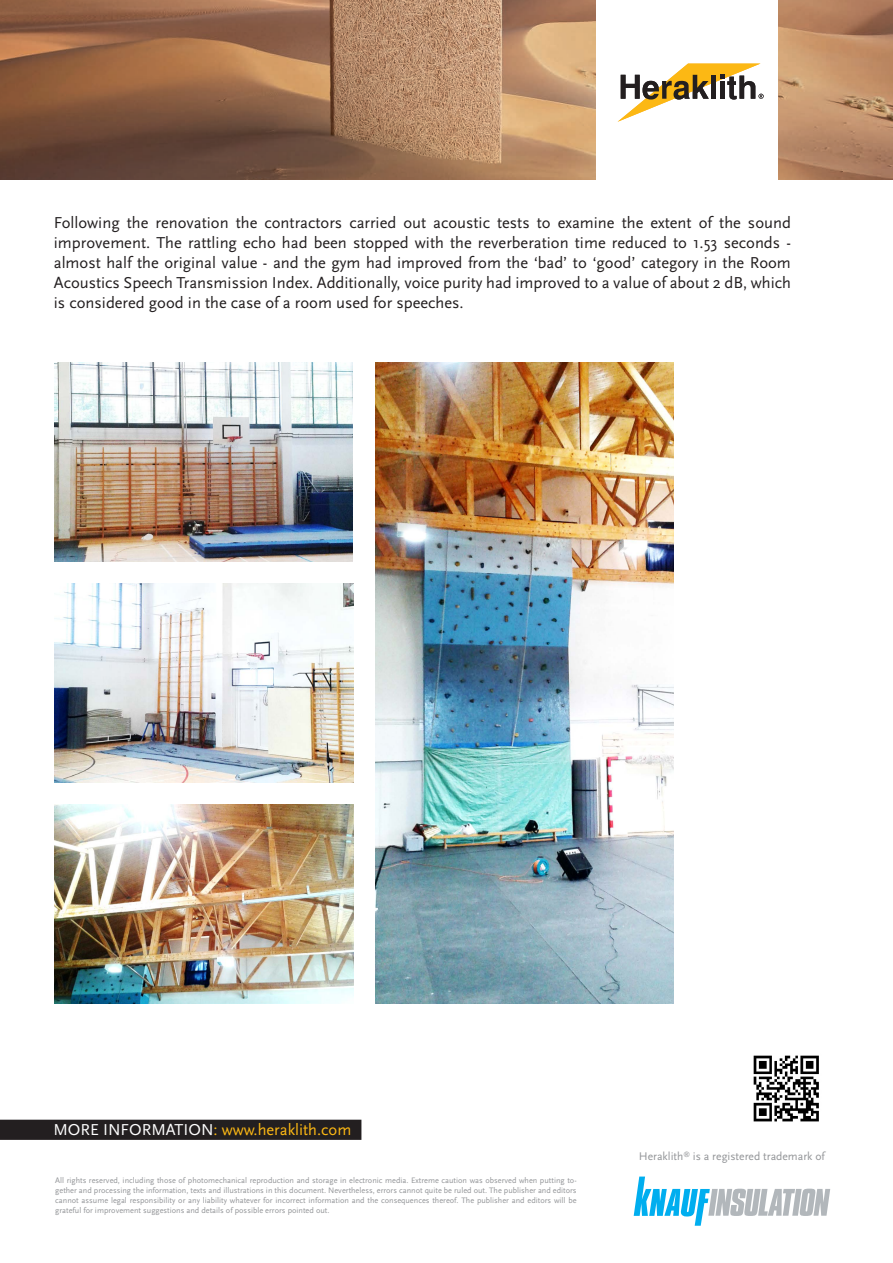
<style>
.page{position:relative;width:893px;height:1263px;background:#fff}
.page>*{position:absolute;margin:0;border:0;box-sizing:border-box;transform-origin:0 0}
.t1{font:16.5px/19.8px "Scala Sans Pro";color:#231f20;text-align:justify}
.t2{font:16.5px "Scala Sans Pro";color:#fcb814}
.t3{font:11.55px "Scala Sans Pro";color:#939598}
.t4{font:8.25px/9.9px "Scala Sans Pro";color:#939598;text-align:justify}
.s1{color:#fff}
</style>
<div class="page">
<img style="left:0;top:0;width:893px;height:180px">
<div style="left:0;top:1120px;width:361px;height:20px;background:#231f20"></div>
<img style="left:753px;top:1055px;width:66px;height:67px">
<img style="left:55px;top:805px;width:298px;height:198px">
<img style="left:55px;top:583px;width:298px;height:199px">
<img style="left:375px;top:362px;width:299px;height:641px">
<img style="left:54px;top:362px;width:299px;height:199px">
<div style="left:596px;top:0;width:182px;height:182px;background:#fff"></div>
<svg style="left:634px;top:1176px;width:196px;height:50px"></svg>
<svg style="left:618px;top:64px;width:145px;height:58px"></svg>
<p class="t1" style="left:54px;top:213px;width:739px">Following the renovation the contractors carried out acoustic tests to examine the extent of the sound improvement. The rattling echo had been stopped with the reverberation time reduced to 1.53 seconds - almost half the original value - and the gym had improved from the ‘bad’ to ‘good’ category in the Room Acoustics Speech Transmission Index. Additionally, voice purity had improved to a value of about 2 dB, which is considered good in the case of a room used for speeches.</p>
<p class="t2" style="left:53px;top:1120px;width:299px"><span class="s1">MORE INFORMATION</span>: www.heraklith.com</p>
<p class="t4" style="left:55px;top:1175px;width:523px">All rights reserved, including those of photomechanical reproduction and storage in electronic media. Extreme caution was observed when putting to&shy;gether and processing the information, texts and illustrations in this document. Nevertheless, errors cannot quite be ruled out. The publisher and editors cannot assume legal responsibility or any liability whatever for incorrect information and the consequences thereof. The publisher and editors will be grateful for improvement suggestions and details of possible errors pointed out.</p>
<p class="t3" style="left:639px;top:1149px;width:188px">Heraklith<sup>®</sup> is a registered trademark of</p>
</div>
